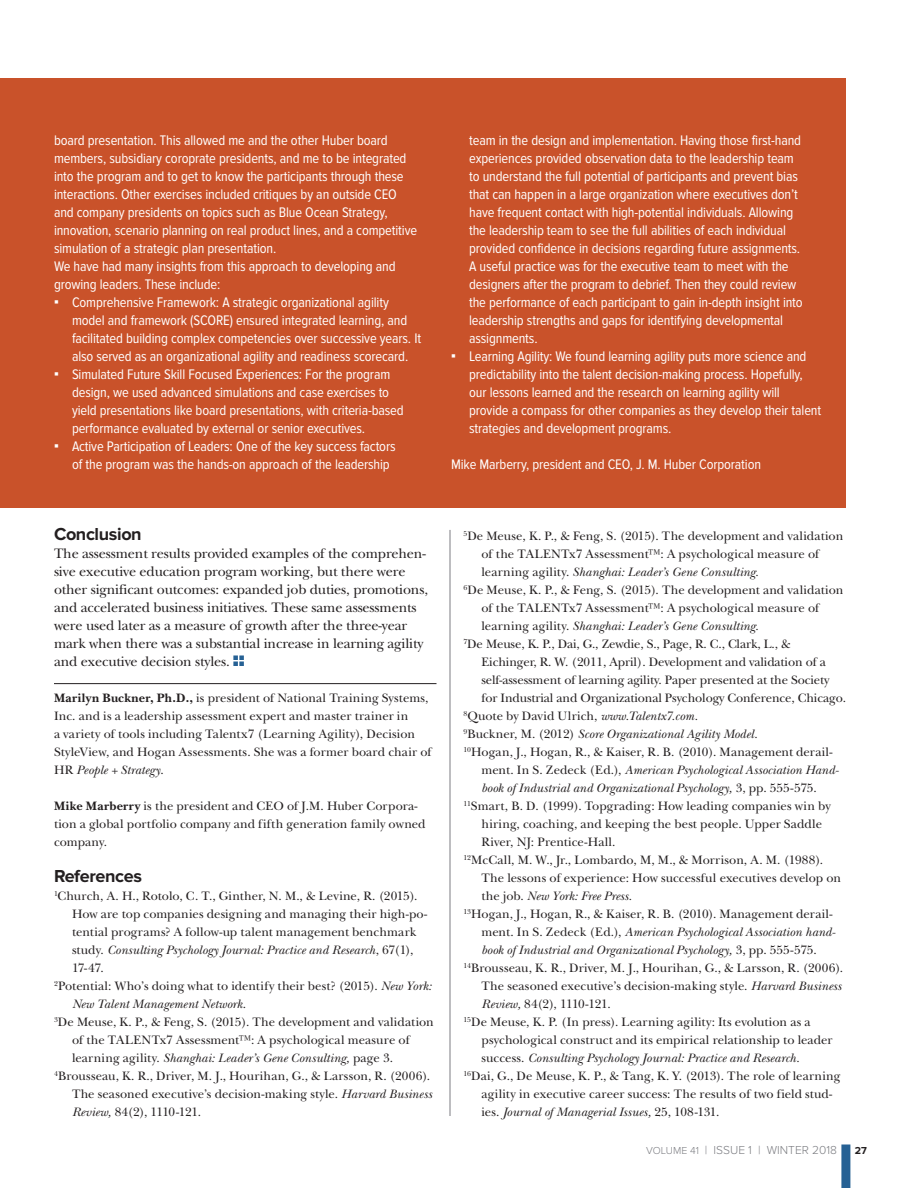
<style>
.page{position:relative;width:918px;height:1188px;background:#fff}
.page>*{position:absolute;margin:0;border:0;box-sizing:border-box;transform-origin:0 0}
.subhead_1{font:700 18px "Proxima Nova";letter-spacing:-.02em;color:#231f20}
.SIDEBAR_copy{font:14.4px/18px "Proxima Nova Cond";letter-spacing:-.01em;color:#fff}
.body_ITC_New_Baskerv{font:14.25px/18px "New Baskerville Std";letter-spacing:-.01em;color:#231f20}
.References_Endnotes{font:12.75px/18px "New Baskerville Std";color:#231f20}
.Bio_with_Rule{font:12.75px/18px "New Baskerville Std";letter-spacing:.005em;color:#231f20}
.Bio__2_NO_Rule{font:12.75px/18px "New Baskerville Std";color:#231f20}
.References_Endnotes-2{font:italic 12.75px "New Baskerville Std";letter-spacing:.005em;color:#231f20}
.t1{font:300 12px "Proxima Nova";color:#7c7d82}
.t2{font:700 10.5px "Proxima Nova";color:#231f20}
.s1{font-family:"Akzidenz Grotesk Pro"}
.s2{font-weight:700}
.s3{font-style:italic}
.s4{font-style:normal}
.s5{font-size:10.5px}
</style>
<div class="page">
<div style="left:841px;top:1144px;width:9px;height:44px;background:#266194"></div>
<hr style="left:450px;top:530px;width:1px;height:586px;background:#7c7d82">
<hr style="left:54px;top:683px;width:382px;height:1px;background:#231f20">
<svg style="left:233px;top:655px;width:11px;height:11px"></svg>
<div style="left:0;top:78px;width:846px;height:430px;background:#c9522a"></div>
<p class="SIDEBAR_copy" style="left:54px;top:131px;width:365px">board presentation. This allowed me and the other Huber board members, subsidiary coroprate presidents, and me to be integrated into the program and to get to know the participants through these interactions. Other exercises included critiques by an outside CEO and company presidents on topics such as Blue Ocean Strategy, innovation, scenario planning on real product lines, and a competitive simulation of a strategic plan presentation.</p>
<p class="SIDEBAR_copy" style="left:54px;top:257px;width:343px">We have had many insights from this approach to developing and growing leaders. These include:</p>
<p class="SIDEBAR_copy" style="left:72px;top:293px;width:351px;text-indent:-18px"><span class="s1">•</span> Comprehensive Framework: A strategic organizational agility model and framework (SCORE) ensured integrated learning, and facilitated building complex competencies over successive years. It also served as an organizational agility and readiness scorecard.</p>
<p class="SIDEBAR_copy" style="left:72px;top:365px;width:333px;text-indent:-18px"><span class="s1">•</span> Simulated Future Skill Focused Experiences: For the program design, we used advanced simulations and case exercises to yield presentations like board presentations, with criteria-based performance evaluated by external or senior executives.</p>
<p class="SIDEBAR_copy" style="left:72px;top:437px;width:325px;text-indent:-18px"><span class="s1">•</span> Active Participation of Leaders: One of the key success factors of the program was the hands-on approach of the leadership</p>
<p class="SIDEBAR_copy" style="left:469px;top:131px;width:335px">team in the design and implementation. Having those first-hand experiences provided observation data to the leadership team to understand the full potential of participants and prevent bias that can happen in a large organization where executives don’t have frequent contact with high-potential individuals. Allowing the leadership team to see the full abilities of each individual provided confidence in decisions regarding future assignments.<br>A useful practice was for the executive team to meet with the designers after the program to debrief. Then they could review the performance of each participant to gain in-depth insight into leadership strengths and gaps for identifying developmental assignments.</p>
<p class="SIDEBAR_copy" style="left:469px;top:347px;width:354px;text-indent:-18px"><span class="s1">•</span> Learning Agility: We found learning agility puts more science and predictability into the talent decision-making process. Hopefully, our lessons learned and the research on learning agility will provide a compass for other companies as they develop their talent strategies and development programs.</p>
<p class="SIDEBAR_copy" style="left:451px;top:455px;width:311px">Mike Marberry, president and CEO, J. M. Huber Corporation</p>
<p class="subhead_1" style="left:54px;top:524px;width:89px">Conclusion</p>
<p class="body_ITC_New_Baskerv" style="left:54px;top:544px;width:376px">The assessment results provided examples of the comprehen&shy;sive executive education program working, but there were other significant outcomes: expanded job duties, promotions, and accelerated business initiatives. These same assessments were used later as a measure of growth after the three-year mark when there was a substantial increase in learning agility and executive decision styles.</p>
<p class="Bio_with_Rule" style="left:54px;top:689px;width:379px"><span class="s2">Marilyn Buckner, Ph.D.,</span> is president of National Training Systems, Inc. and is a leadership assessment expert and master trainer in<br>a variety of tools including Talentx7 (Learning Agility), Decision StyleView, and Hogan Assessments. She was a former board chair of HR <span class="s3">People + Strategy</span>.</p>
<p class="Bio__2_NO_Rule" style="left:54px;top:797px;width:373px"><span class="s2">Mike Marberry</span> is the president and CEO of J.M. Huber Corpora&shy;tion a global portfolio company and fifth generation family owned company.</p>
<p class="subhead_1" style="left:54px;top:866px;width:89px">References</p>
<p class="References_Endnotes" style="left:72px;top:887px;width:357px;text-indent:-18px"><sup>1</sup>Church, A. H., Rotolo, C. T., Ginther, N. M., &amp; Levine, R. (2015).<br>How are top companies designing and managing their high-po&shy;tential programs? A follow-up talent management benchmark study. <span class="s3">Consulting Psychology Journal: Practice and Research</span>, 67(1), 17-47.</p>
<p class="References_Endnotes" style="left:72px;top:977px;width:361px;text-indent:-18px"><sup>2</sup>Potential: Who’s doing what to identify their best? (2015). <span class="s3">New York:<br>New Talent Management Network</span>.</p>
<p class="References_Endnotes" style="left:72px;top:1013px;width:363px;text-indent:-18px"><sup>3</sup>De Meuse, K. P., &amp; Feng, S. (2015). The development and validation of the TALENTx7 Assessment™: A psychological measure of learning agility. <span class="s3">Shanghai: Leader’s Gene Consulting,</span> page 3.</p>
<p class="References_Endnotes" style="left:72px;top:1067px;width:362px;text-indent:-18px"><sup>4</sup>Brousseau, K. R., Driver, M. J., Hourihan, G., &amp; Larsson, R. (2006).<br>The seasoned executive’s decision-making style. <span class="s3">Harvard Business<br>Review,</span> 84(2), 1110-121.</p>
<p class="References_Endnotes" style="left:482px;top:527px;width:363px;text-indent:-18px"><sup>5</sup>De Meuse, K. P., &amp; Feng, S. (2015). The development and validation of the TALENTx7 Assessment™: A psychological measure of learning agility. <span class="s3">Shanghai: Leader’s Gene Consulting.</span></p>
<p class="References_Endnotes" style="left:482px;top:581px;width:364px;text-indent:-18px"><sup>6</sup>De Meuse, K. P., &amp; Feng, S. (2015). The development and validation of the TALENTx7 Assessment™: A psychological measure of learning agility. <span class="s3">Shanghai: Leader’s Gene Consulting.</span></p>
<p class="References_Endnotes" style="left:482px;top:635px;width:366px;text-indent:-18px"><sup>7</sup>De Meuse, K. P., Dai, G., Zewdie, S., Page, R. C., Clark, L., &amp; Eichinger, R. W. (2011, April). Development and validation of a self-assessment of learning agility. Paper presented at the Society for Industrial and Organizational Psychology Conference, Chicago.</p>
<p class="References_Endnotes" style="left:464px;top:707px;width:236px"><sup>8</sup>Quote by David Ulrich, <span class="s3">www.Talentx7.com.</span></p>
<p class="References_Endnotes-2" style="left:464px;top:726px;width:296px"><sup>9</sup><span class="s4">Buckner, M. (2012)</span> Score Organizational Agility Model.</p>
<p class="References_Endnotes" style="left:482px;top:743px;width:359px;text-indent:-18px"><sup>10</sup>Hogan, J., Hogan, R., &amp; Kaiser, R. B. (2010). Management derail&shy;ment. In S. Zedeck (Ed.), <span class="s3">American Psychological Association Hand&shy;book of Industrial and Organizational Psychology,</span> 3, pp. 555-575.</p>
<p class="References_Endnotes" style="left:482px;top:797px;width:351px;text-indent:-18px"><sup>11</sup>Smart, B. D. (1999). Topgrading: How leading companies win by hiring, coaching, and keeping the best people. Upper Saddle<br>River, NJ: Prentice-Hall.</p>
<p class="References_Endnotes" style="left:482px;top:851px;width:361px;text-indent:-18px"><sup>12</sup>McCall, M. W., Jr., Lombardo, M, M., &amp; Morrison, A. M. (1988).<br>The lessons of experience: How successful executives develop on the job. <span class="s3">New York: Free Press.</span></p>
<p class="References_Endnotes" style="left:482px;top:905px;width:356px;text-indent:-18px"><sup>13</sup>Hogan, J., Hogan, R., &amp; Kaiser, R. B. (2010). Management derail&shy;ment. In S. Zedeck (Ed.), <span class="s3">American Psychological Association hand&shy;book of Industrial and Organizational Psychology,</span> 3, pp. 555-575.</p>
<p class="References_Endnotes" style="left:482px;top:959px;width:363px;text-indent:-18px"><sup>14</sup>Brousseau, K. R., Driver, M. J., Hourihan, G., &amp; Larsson, R. (2006).<br>The seasoned executive’s decision-making style. <span class="s3">Harvard Business<br>Review,</span> 84(2), 1110-121.</p>
<p class="References_Endnotes" style="left:482px;top:1013px;width:353px;text-indent:-18px"><sup>15</sup>De Meuse, K. P. (In press). Learning agility: Its evolution as a psychological construct and its empirical relationship to leader success. <span class="s3">Consulting Psychology Journal: Practice and Research.</span></p>
<p class="References_Endnotes" style="left:482px;top:1067px;width:360px;text-indent:-18px"><sup>16</sup>Dai, G., De Meuse, K. P., &amp; Tang, K. Y. (2013). The role of learning agility in executive career success: The results of two field stud&shy;ies. <span class="s3">Journal of Managerial Issues,</span> 25, 108-131.</p>
<p class="t1" style="left:646px;top:1143px;width:192px"><span class="s5">VOLUME 41</span> | ISSUE 1 | WINTER 2018</p>
<p class="t2" style="left:855px;top:1144px;width:14px">27</p>
</div>
